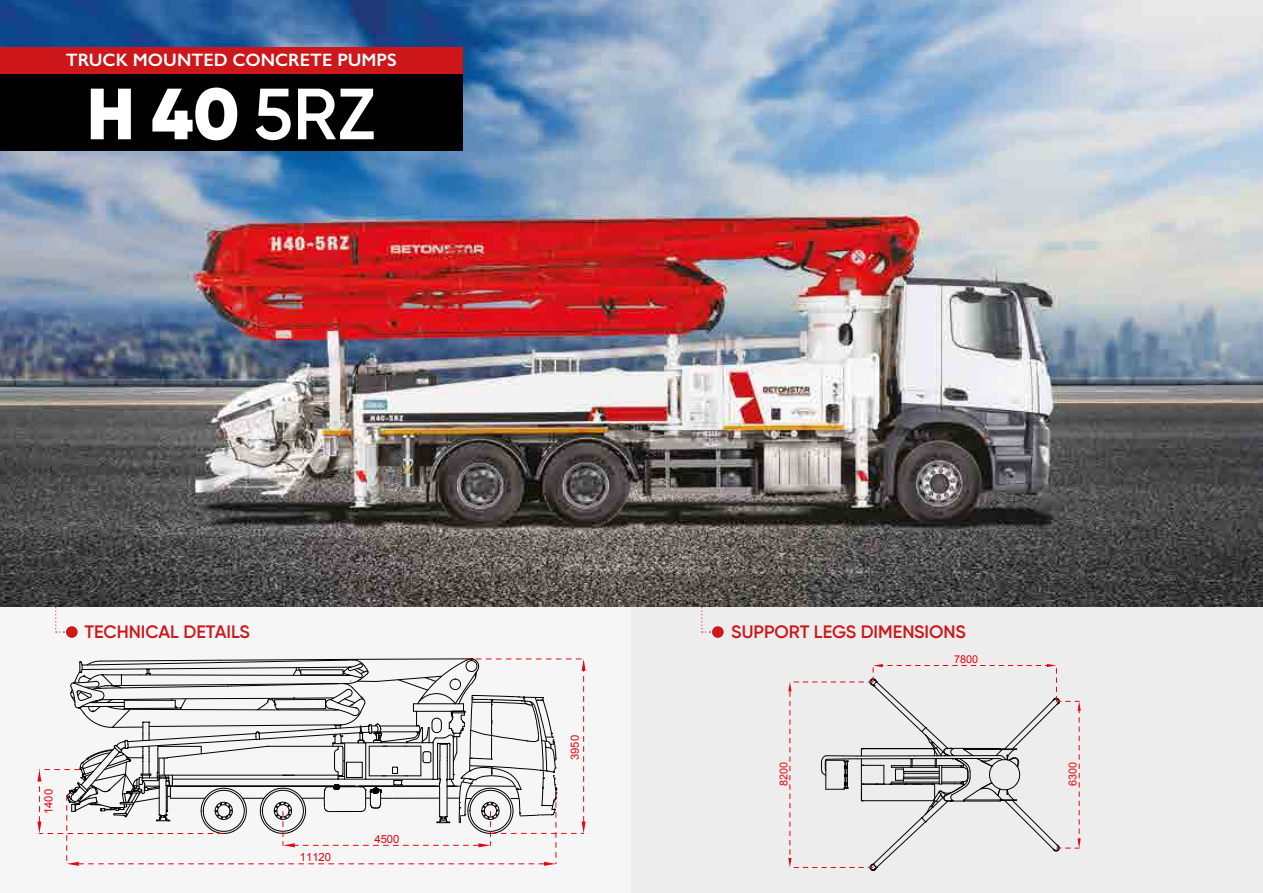
<style>
.page{position:relative;width:1263px;height:893px;background:#fff}
.page>*{position:absolute;margin:0;border:0;box-sizing:border-box;transform-origin:0 0}
.t1{font:900 72.3px "Gilroy";color:#fff}
.t2{font:600 18px "Gilroy";color:#cd171a}
.t3{font:600 18px "Gill Sans";color:#fff}
.t4{font:11.25px "Arial";color:#e30613}
.t5{font:10.8px "Arial";color:#e30613}
.s1{font-weight:600}
</style>
<div class="page">
<div style="left:0;top:607px;width:631px;height:286px;background:#f6f6f6"></div>
<div style="left:631px;top:607px;width:632px;height:286px;background:#ededed"></div>
<svg style="left:788px;top:664px;width:293px;height:207px"></svg>
<svg style="left:37px;top:658px;width:549px;height:208px"></svg>
<div style="left:712px;top:626px;width:12px;height:12px;background:#cd171a;border-radius:50%"></div>
<div style="left:66px;top:626px;width:12px;height:12px;background:#cd171a;border-radius:50%"></div>
<svg style="left:701px;top:607px;width:9px;height:26px"></svg>
<svg style="left:55px;top:607px;width:9px;height:26px"></svg>
<img style="left:0;top:0;width:1263px;height:607px">
<div style="left:0;top:47px;width:462px;height:28px;background:#cd171a"></div>
<div style="left:0;top:75px;width:462px;height:76px;background:#000"></div>
<p class="t3" style="left:66px;top:49px;width:333px">TRUCK MOUNTED CONCRETE PUMPS</p>
<h1 class="t1" style="left:87px;top:68px;width:290px">H 40 <span class="s1">5RZ</span></h1>
<p class="t4" style="left:41px;top:814px;width:27px;rotate:-90deg">1400</p>
<p class="t2" style="left:84px;top:621px;width:167px">TECHNICAL DETAILS</p>
<p class="t2" style="left:731px;top:621px;width:236px">SUPPORT LEGS DIMENSIONS</p>
<p class="t4" style="left:300px;top:850px;width:33px">11120</p>
<p class="t4" style="left:374px;top:832px;width:27px">4500</p>
<p class="t4" style="left:568px;top:760px;width:27px;rotate:-90deg">3950</p>
<p class="t5" style="left:777px;top:786px;width:26px;rotate:-90deg">8200</p>
<p class="t5" style="left:954px;top:652px;width:26px">7800</p>
<p class="t5" style="left:1066px;top:786px;width:26px;rotate:-90deg">6300</p>
</div>
